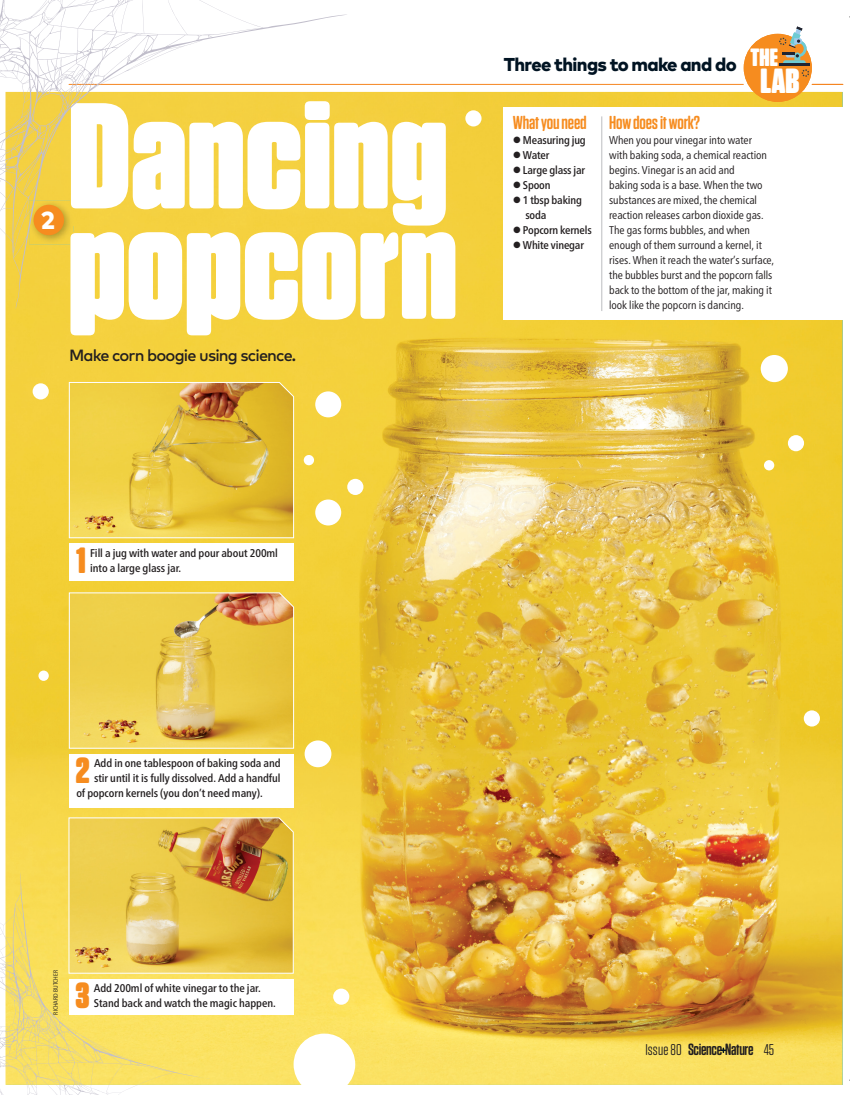
<style>
.page{position:relative;width:850px;height:1095px;background:#fff}
.page>*{position:absolute;margin:0;border:0;box-sizing:border-box;transform-origin:0 0}
.t1{font:900 150.38px/110.4px "Tungsten Rounded";letter-spacing:.005em;color:#fff}
.t2{font:900 36.25px "Tungsten Rounded";color:#f68c1f}
.t3{font:900 35px "Tungsten Rounded";color:#fff}
.t4{font:800 24.62px "Mark OT";color:#fff}
.t5{font:600 18.75px "Tungsten Rounded";letter-spacing:-.01em;color:#f68c1f}
.t6{font:800 18.62px "Mark OT";letter-spacing:-.035em;color:#001322}
.t7{font:500 16.25px "Mark OT";letter-spacing:-.05em;color:#231f20}
.t8{font:600 16.25px "Tungsten Rounded";letter-spacing:-.02em;color:#231f20}
.t9{font:condensed 11.25px/15px "Frutiger Neue LT Pro";letter-spacing:-.005em;color:#231f20}
.t10{font:500 condensed 11.25px/15px "Frutiger Neue LT Pro";letter-spacing:-.005em;color:#231f20}
.t11{font:condensed 6.25px "Frutiger Neue LT Pro";letter-spacing:-.005em;color:#231f20}
.s1{font-weight:400;font-size:15.62px}
</style>
<div class="page">
<img style="left:6px;top:92px;width:836px;height:993px">
<svg style="left:720px;top:1047px;width:5px;height:6px"></svg>
<hr style="left:69px;top:84px;width:674px;height:1px;background:#f58520">
<hr style="left:811px;top:84px;width:31px;height:1px;background:#f58520">
<div style="left:743px;top:34px;width:68px;height:68px;background:#f68c1f;border-radius:50%"></div>
<hr style="left:779px;top:63px;width:30px;height:3px;background:#212531">
<svg style="left:778px;top:26px;width:28px;height:37px"></svg>
<svg style="left:801px;top:69px;width:7px;height:8px"></svg>
<div style="left:69px;top:543px;width:225px;height:37px;background:#fff"></div>
<svg style="left:69px;top:382px;width:225px;height:156px"></svg>
<div style="left:69px;top:754px;width:225px;height:53px;background:#fff"></div>
<svg style="left:69px;top:592px;width:225px;height:157px"></svg>
<div style="left:69px;top:978px;width:224px;height:36px;background:#fff"></div>
<img style="left:68px;top:817px;width:226px;height:157px">
<div style="left:503px;top:107px;width:346px;height:213px;background:#fff"></div>
<hr style="left:601px;top:116px;width:1px;height:195px;background:#bcbdc0">
<svg style="left:0;top:872px;width:209px;height:223px"></svg>
<svg style="left:0;top:0;width:347px;height:309px;fill:#f5d141"></svg>
<div style="left:315px;top:391px;width:26px;height:26px;background:#fff;border-radius:50%"></div>
<div style="left:315px;top:499px;width:26px;height:26px;background:#fff;border-radius:50%"></div>
<div style="left:803px;top:710px;width:16px;height:16px;background:#fff;border-radius:50%"></div>
<div style="left:760px;top:355px;width:27px;height:27px;background:#fff;border-radius:50%"></div>
<div style="left:347px;top:479px;width:16px;height:16px;background:#fff;border-radius:50%"></div>
<div style="left:787px;top:435px;width:16px;height:16px;background:#fff;border-radius:50%"></div>
<div style="left:465px;top:110px;width:16px;height:16px;background:#fff;border-radius:50%"></div>
<div style="left:33px;top:383px;width:16px;height:16px;background:#fff;border-radius:50%"></div>
<div style="left:333px;top:988px;width:16px;height:16px;background:#fff;border-radius:50%"></div>
<div style="left:38px;top:670px;width:11px;height:11px;background:#fff;border-radius:50%"></div>
<div style="left:763px;top:460px;width:11px;height:10px;background:#fff;border-radius:50%"></div>
<div style="left:303px;top:455px;width:11px;height:10px;background:#fff;border-radius:50%"></div>
<div style="left:293px;top:1033px;width:62px;height:62px;background:#fff;border-radius:50%"></div>
<div style="left:304px;top:740px;width:27px;height:27px;background:#fff;border-radius:50%"></div>
<h3 class="t4" style="left:41px;top:204px;width:16px">2</h3>
<h1 class="t1" style="left:69px;top:105px;width:390px">Dancing popcorn</h1>
<h3 class="t7" style="left:69px;top:345px;width:228px">Make corn boogie using science.</h3>
<h3 class="t6" style="left:503px;top:52px;width:275px">Three things to make and do <sup>THE</sup></h3>
<h3 class="t3" style="left:760px;top:61px;width:40px">LAB</h3>
<h3 class="t5" style="left:512px;top:113px;width:75px">What you need</h3>
<p class="t10" style="left:512px;top:133px;width:74px">● Measuring jug</p>
<p class="t10" style="left:512px;top:148px;width:38px">● Water</p>
<p class="t10" style="left:512px;top:163px;width:74px">● Large glass jar</p>
<p class="t10" style="left:512px;top:178px;width:39px">● Spoon</p>
<p class="t10" style="left:525px;top:193px;width:58px;text-indent:-12px">● 1 tbsp baking soda</p>
<p class="t10" style="left:512px;top:223px;width:80px">● Popcorn kernels</p>
<p class="t10" style="left:512px;top:238px;width:73px">● White vinegar</p>
<h3 class="t5" style="left:609px;top:113px;width:92px">How does it work?</h3>
<p class="t9" style="left:609px;top:133px;width:166px">When you pour vinegar into water<br>with baking soda, a chemical reaction begins. Vinegar is an acid and<br>baking soda is a base. When the two substances are mixed, the chemical reaction releases carbon dioxide gas.<br>The gas forms bubbles, and when enough of them surround a kernel, it rises. When it reach the water’s surface, the bubbles burst and the popcorn falls back to the bottom of the jar, making it look like the popcorn is dancing.</p>
<h2 class="t2" style="left:77px;top:540px;width:11px">1</h2>
<p class="t10" style="left:90px;top:545px;width:189px">Fill a jug with water and pour about 200ml into a large glass jar.</p>
<h2 class="t2" style="left:76px;top:750px;width:15px">2</h2>
<p class="t10" style="left:94px;top:755px;width:188px">Add in one tablespoon of baking soda and</p>
<p class="t10" style="left:94px;top:770px;width:188px">stir until it is fully dissolved. Add a handful</p>
<p class="t10" style="left:76px;top:785px;width:188px">of popcorn kernels (you don’t need many).</p>
<p class="t11" style="left:52px;top:1014px;width:46px;rotate:-90deg">RICHARD BUTCHER</p>
<h2 class="t2" style="left:75px;top:975px;width:16px">3</h2>
<p class="t10" style="left:94px;top:980px;width:183px">Add 200ml of white vinegar to the jar.<br>Stand back and watch the magic happen.</p>
<h3 class="t8" style="left:645px;top:1040px;width:130px"><span class="s1">Issue 80</span> Science Nature <span class="s1">45</span></h3>
</div>
